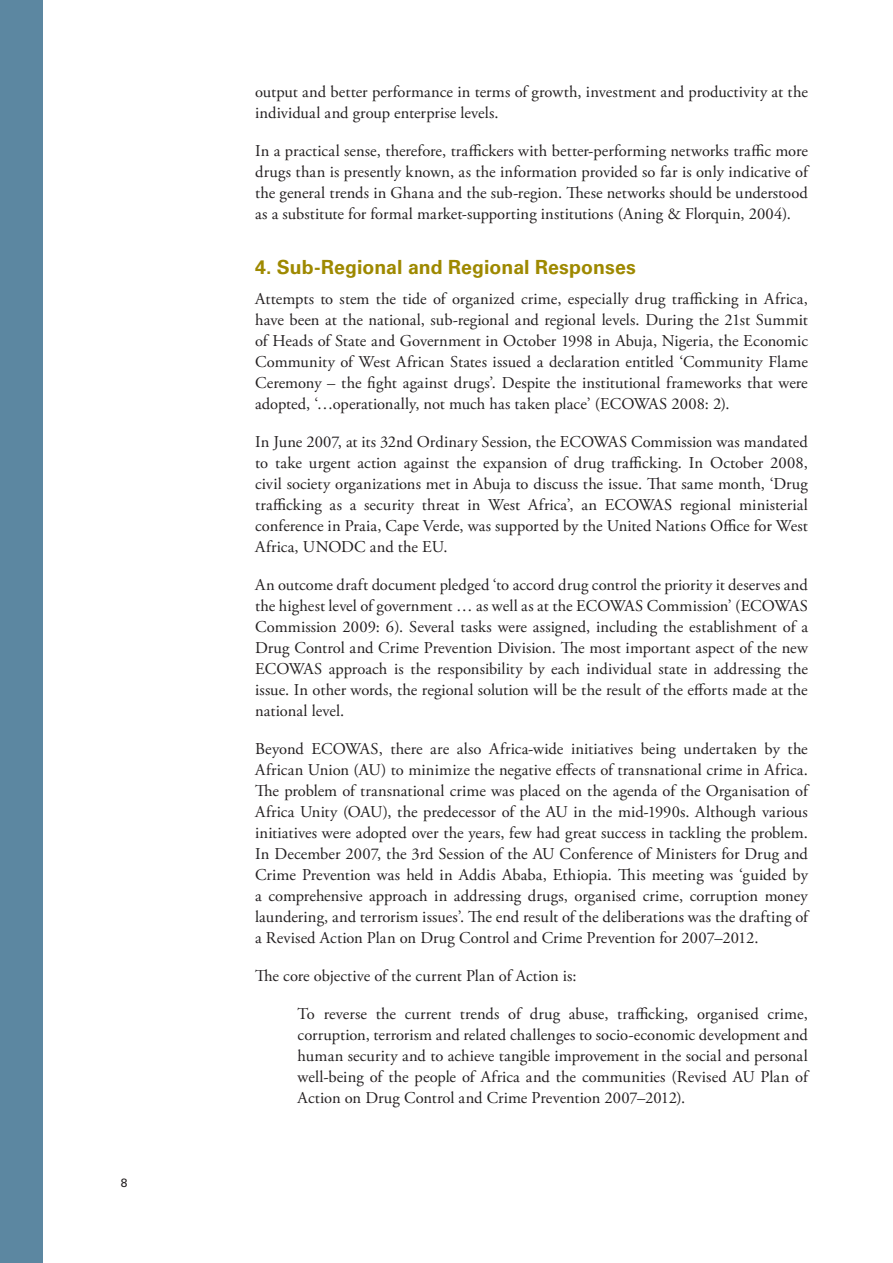
<style>
.page{position:relative;width:893px;height:1263px;background:#fff}
.page>*{position:absolute;margin:0;border:0;box-sizing:border-box;transform-origin:0 0}
.Underrubrik{font:700 19.5px "Univers LT Std";color:#9e8900}
.Brödtext{font:16.5px/21px "Adobe Garamond Pro";color:#231f20;text-align:justify}
.t1{font:12px "Univers LT Std";color:#231f20}
</style>
<div class="page">
<div style="left:0;top:0;width:43px;height:1263px;background:#5c87a1"></div>
<p class="t1" style="left:121px;top:1175px;width:8px">8</p>
<p class="Brödtext" style="left:255px;top:82px;width:554px">output and better performance in terms of growth, investment and productivity at the individual and group enterprise levels.</p>
<p class="Brödtext" style="left:255px;top:141px;width:554px">In a practical sense, therefore, traffickers with better-performing networks traffic more drugs than is presently known, as the information provided so far is only indicative of the general trends in Ghana and the sub-region. These networks should be understood as a substitute for formal market-supporting institutions (Aning &amp; Florquin, 2004).</p>
<p class="Underrubrik" style="left:255px;top:256px;width:382px">4. Sub-Regional and Regional Responses</p>
<p class="Brödtext" style="left:255px;top:288px;width:554px">Attempts to stem the tide of organized crime, especially drug trafficking in Africa, have been at the national, sub-regional and regional levels. During the 21st Summit of Heads of State and Government in October 1998 in Abuja, Nigeria, the Economic Community of West African States issued a declaration entitled ‘Community Flame Ceremony – the fight against drugs’. Despite the institutional frameworks that were adopted, ‘…operationally, not much has taken place’ (ECOWAS 2008: 2).</p>
<p class="Brödtext" style="left:255px;top:431px;width:554px">In June 2007, at its 32nd Ordinary Session, the ECOWAS Commission was mandated to take urgent action against the expansion of drug trafficking. In October 2008, civil society organizations met in Abuja to discuss the issue. That same month, ‘Drug trafficking as a security threat in West Africa’, an ECOWAS regional ministerial conference in Praia, Cape Verde, was supported by the United Nations Office for West Africa, UNODC and the EU.</p>
<p class="Brödtext" style="left:255px;top:574px;width:554px">An outcome draft document pledged ‘to accord drug control the priority it deserves and the highest level of government … as well as at the ECOWAS Commission’ (ECOWAS Commission 2009: 6). Several tasks were assigned, including the establishment of a Drug Control and Crime Prevention Division. The most important aspect of the new ECOWAS approach is the responsibility by each individual state in addressing the issue. In other words, the regional solution will be the result of the efforts made at the national level.</p>
<p class="Brödtext" style="left:255px;top:738px;width:554px">Beyond ECOWAS, there are also Africa-wide initiatives being undertaken by the African Union (AU) to minimize the negative effects of transnational crime in Africa.<br>The problem of transnational crime was placed on the agenda of the Organisation of Africa Unity (OAU), the predecessor of the AU in the mid-1990s. Although various initiatives were adopted over the years, few had great success in tackling the problem.<br>In December 2007, the 3rd Session of the AU Conference of Ministers for Drug and Crime Prevention was held in Addis Ababa, Ethiopia. This meeting was ‘guided by a comprehensive approach in addressing drugs, organised crime, corruption money laundering, and terrorism issues’. The end result of the deliberations was the drafting of a Revised Action Plan on Drug Control and Crime Prevention for 2007–2012.</p>
<p class="Brödtext" style="left:255px;top:965px;width:323px">The core objective of the current Plan of Action is:</p>
<p class="Brödtext" style="left:298px;top:1003px;width:512px">To reverse the current trends of drug abuse, trafficking, organised crime, corruption, terrorism and related challenges to socio-economic development and human security and to achieve tangible improvement in the social and personal well-being of the people of Africa and the communities (Revised AU Plan of Action on Drug Control and Crime Prevention 2007–2012).</p>
</div>
